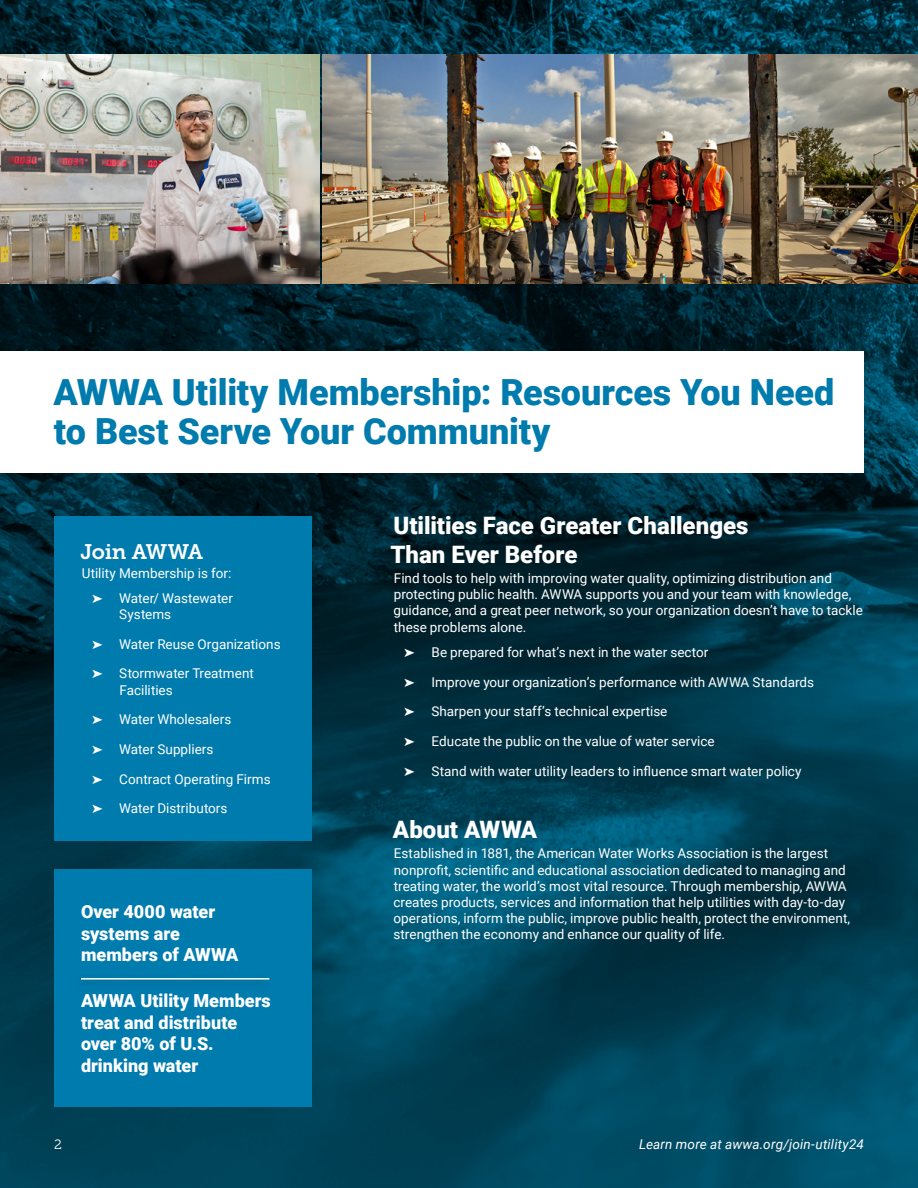
<style>
.page{position:relative;width:918px;height:1188px;background:#fff}
.page>*{position:absolute;margin:0;border:0;box-sizing:border-box;transform-origin:0 0}
.Head{font:900 36px/39px "Roboto";letter-spacing:-.005em;color:#007bad}
.KO_Subhead_Bold{font:900 24px/28.8px "Roboto";color:#fff}
.KO_Head_Callout{font:21px "Museo Slab 700";letter-spacing:-.02em;color:#fff}
.KO_Subhead_Bold-2{font:900 18px/21.6px "Roboto";color:#fff}
.KO_Body{font:13.5px/16.2px "Roboto";color:#fff}
.t1{font:italic 13.5px "Roboto";letter-spacing:.015em;color:#fff}
.t2{font:13.5px "Museo Slab 300";color:#fff}
</style>
<div class="page">
<img style="left:0;top:0;width:918px;height:1188px">
<div style="left:54px;top:869px;width:258px;height:238px;background:#007bad"></div>
<img style="left:0;top:54px;width:320px;height:230px">
<div style="left:54px;top:516px;width:258px;height:324px;background:#007bad"></div>
<div style="left:0;top:351px;width:864px;height:121px;background:#fff"></div>
<img style="left:323px;top:54px;width:595px;height:230px">
<div style="left:70px;top:973px;width:204px;height:18px;background:#0078a9"></div>
<hr style="left:81px;top:978px;width:188px;height:2px;background:#fff">
<p class="Head" style="left:54px;top:371px;width:782px">AWWA Utility Membership: Resources You Need to Best Serve Your Community</p>
<p class="KO_Head_Callout" style="left:81px;top:540px;width:124px">Join AWWA</p>
<p class="KO_Body" style="left:82px;top:564px;width:151px">Utility Membership is for:</p>
<p class="KO_Body" style="left:119px;top:589px;width:115px;text-indent:-27px">➤ Water/ Wastewater<br>Systems</p>
<p class="KO_Body" style="left:92px;top:635px;width:190px">➤ Water Reuse Organizations</p>
<p class="KO_Body" style="left:119px;top:665px;width:136px;text-indent:-27px">➤ Stormwater Treatment<br>Facilities</p>
<p class="KO_Body" style="left:92px;top:711px;width:141px">➤ Water Wholesalers</p>
<p class="KO_Body" style="left:92px;top:741px;width:123px">➤ Water Suppliers</p>
<p class="KO_Body" style="left:92px;top:770px;width:180px">➤ Contract Operating Firms</p>
<p class="KO_Body" style="left:92px;top:800px;width:137px">➤ Water Distributors</p>
<p class="KO_Subhead_Bold-2" style="left:81px;top:900px;width:159px">Over 4000 water systems are members of AWWA</p>
<p class="KO_Subhead_Bold-2" style="left:81px;top:989px;width:191px">AWWA Utility Members treat and distribute over 80% of U.S. drinking water</p>
<p class="KO_Subhead_Bold" style="left:390px;top:510px;width:360px">Utilities Face Greater Challenges<br>Than Ever Before</p>
<p class="KO_Body" style="left:393px;top:570px;width:471px">Find tools to help with improving water quality, optimizing distribution and protecting public health. AWWA supports you and your team with knowledge, guidance, and a great peer network, so your organization doesn’t have to tackle these problems alone.</p>
<p class="KO_Body" style="left:404px;top:643px;width:306px">➤ Be prepared for what’s next in the water sector</p>
<p class="KO_Body" style="left:404px;top:673px;width:411px">➤ Improve your organization’s performance with AWWA Standards</p>
<p class="KO_Body" style="left:404px;top:703px;width:265px">➤ Sharpen your staff’s technical expertise</p>
<p class="KO_Body" style="left:404px;top:733px;width:312px">➤ Educate the public on the value of water service</p>
<p class="KO_Body" style="left:404px;top:762px;width:399px">➤ Stand with water utility leaders to influence smart water policy</p>
<p class="KO_Subhead_Bold" style="left:393px;top:814px;width:146px">About AWWA</p>
<p class="KO_Body" style="left:393px;top:845px;width:458px">Established in 1881, the American Water Works Association is the largest nonprofit, scientific and educational association dedicated to managing and treating water, the world’s most vital resource. Through membership, AWWA creates products, services and information that help utilities with day-to-day operations, inform the public, improve public health, protect the environment, strengthen the economy and enhance our quality of life.</p>
<p class="t2" style="left:54px;top:1137px;width:9px">2</p>
<p class="t1" style="left:639px;top:1135px;width:226px">Learn more at awwa.org/join-utility24</p>
</div>
